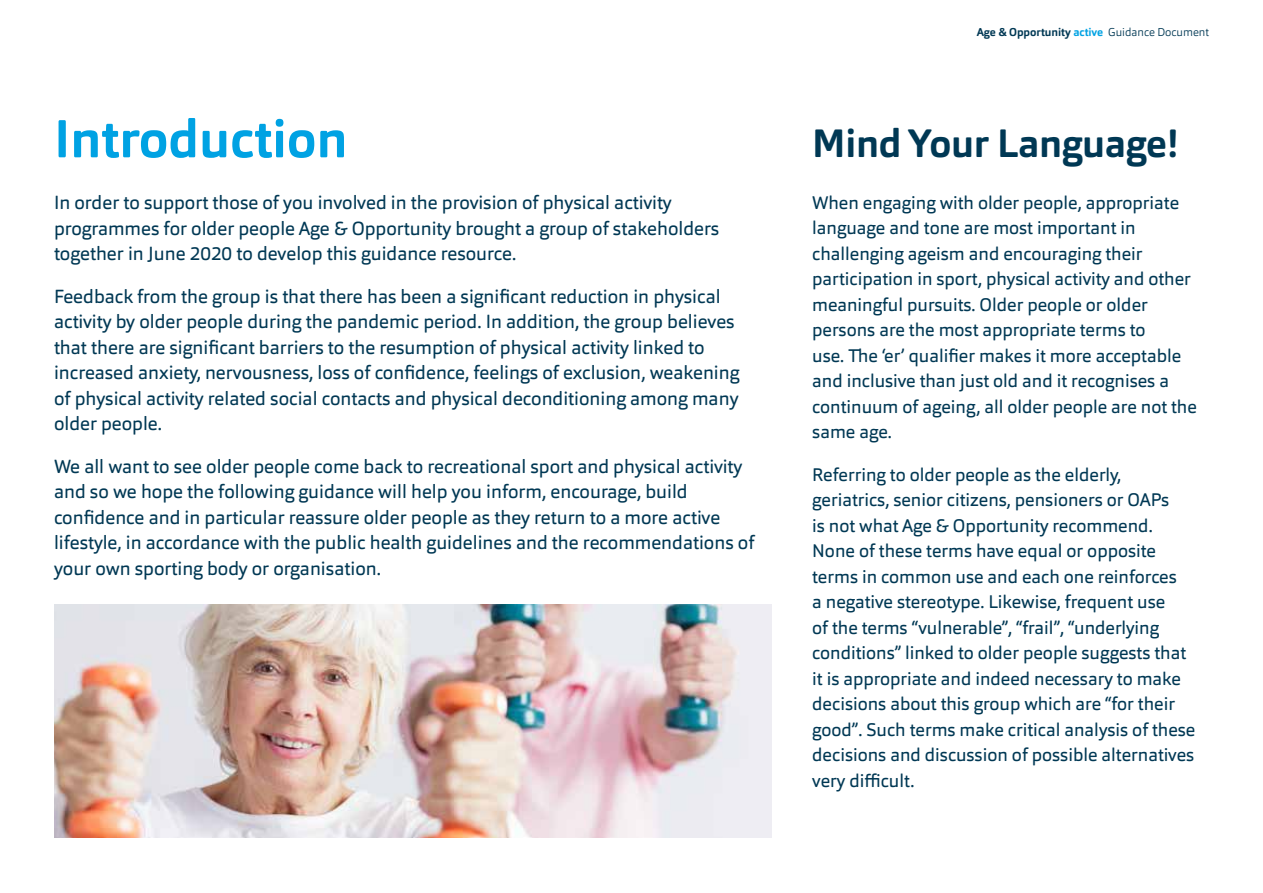
<style>
.page{position:relative;width:1263px;height:893px;background:#fff}
.page>*{position:absolute;margin:0;border:0;box-sizing:border-box;transform-origin:0 0}
.t1{font:700 52.5px "Orgon";color:#00a2e3}
.t2{font:700 39px "Orgon";letter-spacing:-.01em;color:#003854}
.t3{font:18.75px/25.5px "Orgon";color:#003854}
.t4{font:18px/25.5px "Orgon";color:#003854}
.t5{font:300 11.25px "Orgon";color:#003854}
.s1{font-weight:700}
.s2{font-weight:700;color:#00a2e3}
</style>
<div class="page">
<img style="left:54px;top:605px;width:718px;height:233px">
<h1 class="t1" style="left:54px;top:105px;width:295px">Introduction</h1>
<p class="t3" style="left:54px;top:190px;width:667px">In order to support those of you involved in the provision of physical activity programmes for older people Age &amp; Opportunity brought a group of stakeholders together in June 2020 to develop this guidance resource.</p>
<p class="t3" style="left:54px;top:283px;width:687px">Feedback from the group is that there has been a significant reduction in physical activity by older people during the pandemic period. In addition, the group believes that there are significant barriers to the resumption of physical activity linked to increased anxiety, nervousness, loss of confidence, feelings of exclusion, weakening of physical activity related social contacts and physical deconditioning among many older people.</p>
<p class="t3" style="left:54px;top:453px;width:702px">We all want to see older people come back to recreational sport and physical activity and so we hope the following guidance will help you inform, encourage, build confidence and in particular reassure older people as they return to a more active lifestyle, in accordance with the public health guidelines and the recommendations of your own sporting body or organisation.</p>
<p class="t5" style="left:977px;top:25px;width:234px"><span class="s1">Age &amp; Opportunity</span> <span class="s2">active</span> Guidance Document</p>
<h2 class="t2" style="left:812px;top:119px;width:367px">Mind Your Language!</h2>
<p class="t4" style="left:812px;top:190px;width:386px">When engaging with older people, appropriate language and tone are most important in challenging ageism and encouraging their participation in sport, physical activity and other meaningful pursuits. Older people or older persons are the most appropriate terms to<br>use. The ‘er’ qualifier makes it more acceptable and inclusive than just old and it recognises a continuum of ageing, all older people are not the same age.</p>
<p class="t4" style="left:812px;top:462px;width:385px">Referring to older people as the elderly, geriatrics, senior citizens, pensioners or OAPs<br>is not what Age &amp; Opportunity recommend.<br>None of these terms have equal or opposite terms in common use and each one reinforces<br>a negative stereotype. Likewise, frequent use<br>of the terms “vulnerable”, “frail”, “underlying conditions” linked to older people suggests that it is appropriate and indeed necessary to make decisions about this group which are “for their good”. Such terms make critical analysis of these decisions and discussion of possible alternatives very difficult.</p>
</div>
